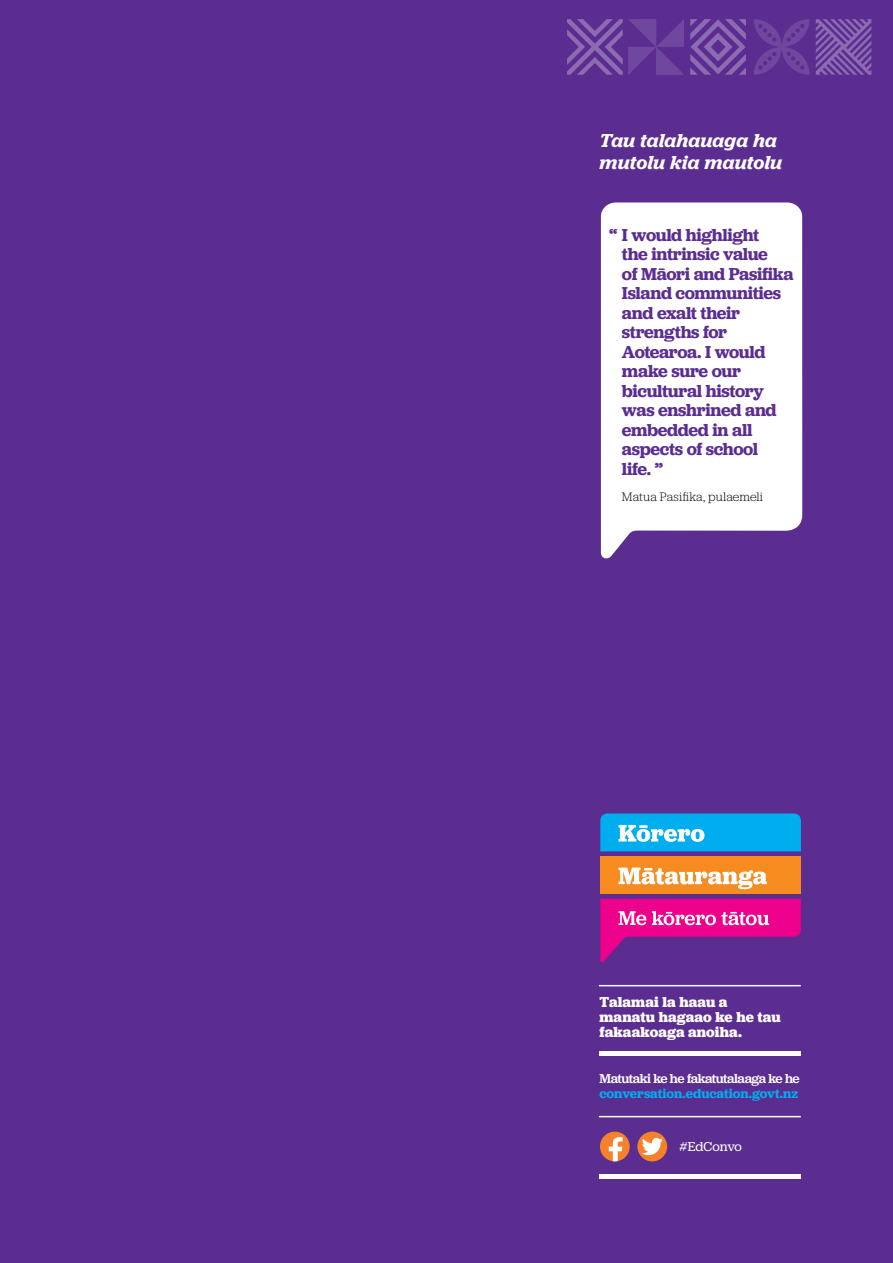
<style>
.page{position:relative;width:893px;height:1263px;background:#fff}
.page>*{position:absolute;margin:0;border:0;box-sizing:border-box;transform-origin:0 0}
.t1{font:italic 600 19.5px/22.5px "Jubilat";letter-spacing:.01em;color:#fff}
.t2{font:600 18px/19.5px "Jubilat";letter-spacing:-.02em;color:#5c2d91}
.t3{font:700 15px/15px "Jubilat";letter-spacing:.005em;color:#fff}
.t4{font:600 13.5px "Jubilat";color:#00aeef}
.t5{font:500 13.5px "Jubilat";letter-spacing:-.035em;color:#fff}
.t6{font:13.5px "Jubilat";letter-spacing:-.01em;color:#fff}
.t7{font:300 12.75px "Jubilat";letter-spacing:.005em;color:#000}
</style>
<div class="page">
<div style="left:568px;top:0;width:325px;height:1263px;background:#5c2d91"></div>
<div style="left:0;top:0;width:580px;height:1263px;background:#5c2d91"></div>
<div style="left:600px;top:856px;width:201px;height:38px;background:#f68b1f"></div>
<svg style="left:600px;top:899px;width:201px;height:63px"></svg>
<svg style="left:600px;top:813px;width:201px;height:38px;background:#1bb3ee"></svg>
<svg style="left:618px;top:867px;width:149px;height:22px"></svg>
<hr style="left:599px;top:1051px;width:202px;height:4px;background:#fff">
<div style="left:599px;top:1174px;width:202px;height:5px;background:#fff"></div>
<hr style="left:599px;top:985px;width:202px;height:1px;background:#fff">
<hr style="left:599px;top:1116px;width:202px;height:1px;background:#fff">
<div style="left:600px;top:1131px;width:30px;height:30px;background:#f5822a;border-radius:50%"></div>
<svg style="left:609px;top:1137px;width:14px;height:24px"></svg>
<div style="left:637px;top:1131px;width:30px;height:30px;background:#f5822a;border-radius:50%"></div>
<svg style="left:642px;top:1138px;width:21px;height:17px"></svg>
<svg style="left:754px;top:19px;width:55px;height:56px"></svg>
<svg style="left:816px;top:19px;width:55px;height:56px"></svg>
<svg style="left:690px;top:19px;width:56px;height:56px"></svg>
<svg style="left:567px;top:19px;width:117px;height:56px"></svg>
<svg style="left:600px;top:202px;width:203px;height:357px;background:#f1edf5"></svg>
<p class="t1" style="left:600px;top:128px;width:184px">Tau talahauaga ha mutolu kia mautolu</p>
<p class="t2" style="left:622px;top:225px;width:173px;text-indent:-13px">“ I would highlight<br>the intrinsic value<br>of Māori and Pasifika<br>Island communities and exalt their strengths for<br>Aotearoa. I would make sure our bicultural history was enshrined and embedded in all aspects of school<br>life. ”</p>
<p class="t7" style="left:622px;top:489px;width:143px">Matua Pasifika, pulaemeli</p>
<p class="t3" style="left:600px;top:994px;width:183px">Talamai la haau a manatu hagaao ke he tau fakaakoaga anoiha.</p>
<p class="t5" style="left:600px;top:1069px;width:202px">Matutaki ke he fakatutalaaga ke he</p>
<p class="t4" style="left:600px;top:1084px;width:200px">conversation.education.govt.nz</p>
<p class="t6" style="left:680px;top:1137px;width:64px">#EdConvo</p>
</div>
